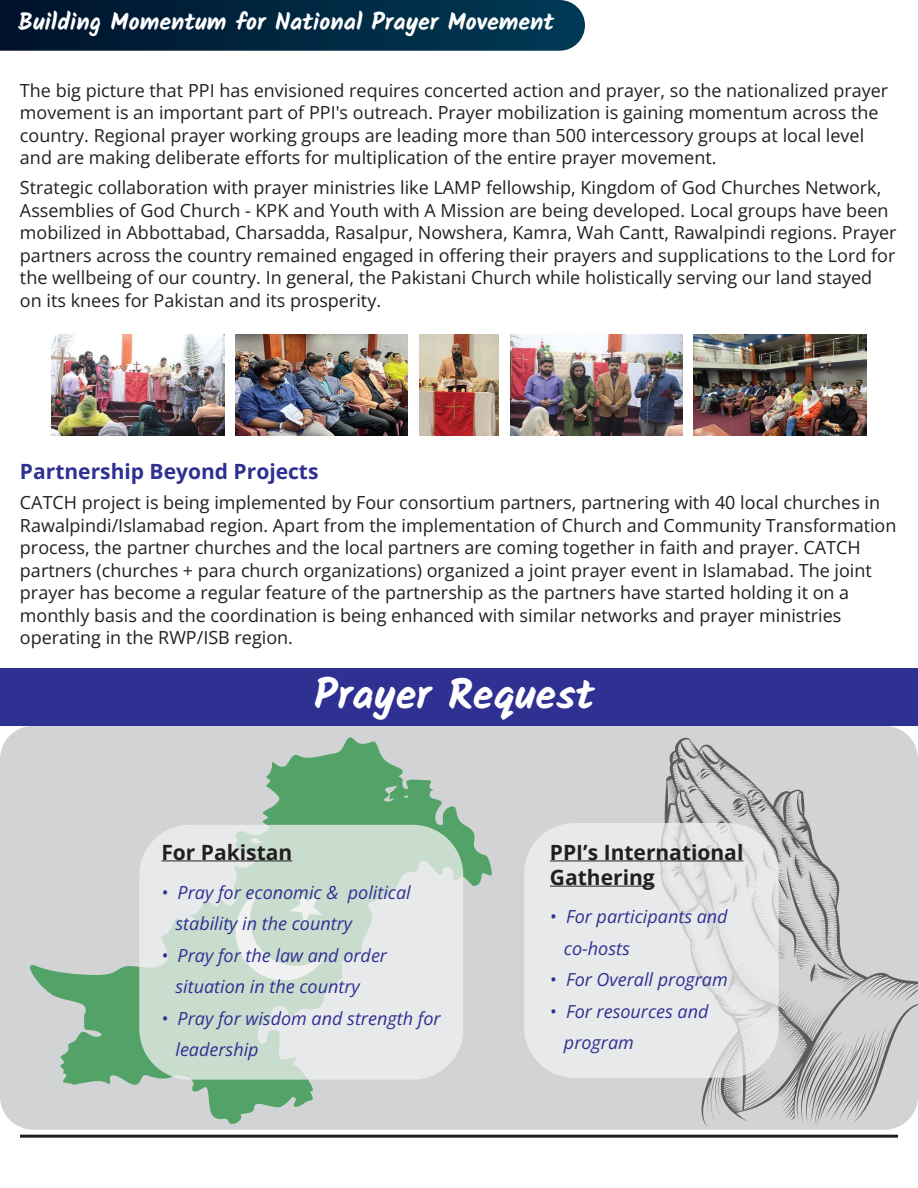
<style>
.page{position:relative;width:918px;height:1188px;background:#fff}
.page>*{position:absolute;margin:0;border:0;box-sizing:border-box;transform-origin:0 0}
.t1{font:700 42px "Kalam";color:#fff}
.t2{font:700 24px "Kalam";color:#fff}
.t3{font:700 21px/25.2px "Open Sans";color:#231f20}
.t4{font:700 21px "Open Sans";color:#2e3092}
.t5{font:18px/22.5px "Open Sans";color:#231f20}
.t6{font:italic 18px/31.5px "Open Sans";color:#2e3092}
</style>
<div class="page">
<div style="left:0;top:726px;width:918px;height:404px;background:#d1d3d4;border-radius:33px"></div>
<svg style="left:21px;top:799px;width:471px;height:329px"></svg>
<svg style="left:228px;top:737px;width:207px;height:93px"></svg>
<svg style="left:59px;top:958px;width:285px;height:162px"></svg>
<svg style="left:0;top:0;width:585px;height:51px;background:#032842"></svg>
<svg style="left:664px;top:738px;width:254px;height:92px"></svg>
<svg style="left:686px;top:789px;width:20px;height:4px"></svg>
<svg style="left:731px;top:785px;width:26px;height:11px"></svg>
<svg style="left:701px;top:830px;width:217px;height:297px"></svg>
<svg style="left:731px;top:802px;width:12px;height:13px"></svg>
<svg style="left:697px;top:771px;width:10px;height:8px"></svg>
<hr style="left:20px;top:1135px;width:878px;height:3px;background:#231f20">
<svg style="left:139px;top:825px;width:324px;height:255px;fill:#c9ddcf"></svg>
<hr style="left:161px;top:861px;width:131px;height:1px;background:#231f20">
<svg style="left:524px;top:823px;width:255px;height:255px;background:#e5e6e7"></svg>
<hr style="left:550px;top:861px;width:193px;height:1px;background:#231f20">
<hr style="left:550px;top:886px;width:105px;height:1px;background:#231f20">
<img style="left:52px;top:335px;width:172px;height:100px">
<img style="left:419px;top:335px;width:80px;height:100px">
<img style="left:694px;top:335px;width:172px;height:100px">
<img style="left:510px;top:335px;width:173px;height:100px">
<img style="left:235px;top:335px;width:173px;height:100px">
<div style="left:0;top:668px;width:918px;height:58px;background:#2e3092"></div>
<h2 class="t2" style="left:18px;top:7px;width:538px">Building Momentum for National Prayer Movement</h2>
<p class="t5" style="left:20px;top:78px;width:870px">The big picture that PPI has envisioned requires concerted action and prayer, so the nationalized prayer movement is an important part of PPI's outreach. Prayer mobilization is gaining momentum across the country. Regional prayer working groups are leading more than 500 intercessory groups at local level and are making deliberate efforts for multiplication of the entire prayer movement.</p>
<p class="t5" style="left:20px;top:176px;width:878px">Strategic collaboration with prayer ministries like LAMP fellowship, Kingdom of God Churches Network, Assemblies of God Church - KPK and Youth with A Mission are being developed. Local groups have been mobilized in Abbottabad, Charsadda, Rasalpur, Nowshera, Kamra, Wah Cantt, Rawalpindi regions. Prayer partners across the country remained engaged in offering their prayers and supplications to the Lord for the wellbeing of our country. In general, the Pakistani Church while holistically serving our land stayed on its knees for Pakistan and its prosperity.</p>
<p class="t4" style="left:20px;top:457px;width:300px">Partnership Beyond Projects</p>
<p class="t5" style="left:20px;top:491px;width:878px">CATCH project is being implemented by Four consortium partners, partnering with 40 local churches in Rawalpindi/Islamabad region. Apart from the implementation of Church and Community Transformation process, the partner churches and the local partners are coming together in faith and prayer. CATCH partners (churches + para church organizations) organized a joint prayer event in Islamabad. The joint prayer has become a regular feature of the partnership as the partners have started holding it on a monthly basis and the coordination is being enhanced with similar networks and prayer ministries operating in the RWP/ISB region.</p>
<h1 class="t1" style="left:314px;top:670px;width:282px">Prayer Request</h1>
<p class="t3" style="left:161px;top:839px;width:132px">For Pakistan</p>
<p class="t6" style="left:175px;top:876px;width:237px;text-indent:-14px">• Pray for economic &amp; political stability in the country</p>
<p class="t6" style="left:175px;top:939px;width:213px;text-indent:-14px">• Pray for the law and order situation in the country</p>
<p class="t6" style="left:175px;top:1002px;width:267px;text-indent:-14px">• Pray for wisdom and strength for leadership</p>
<p class="t3" style="left:550px;top:839px;width:195px">PPI’s International<br>Gathering</p>
<p class="t6" style="left:564px;top:901px;width:165px;text-indent:-14px">• For participants and co-hosts</p>
<p class="t6" style="left:550px;top:964px;width:179px">• For Overall program</p>
<p class="t6" style="left:564px;top:995px;width:146px;text-indent:-14px">• For resources and program</p>
</div>
